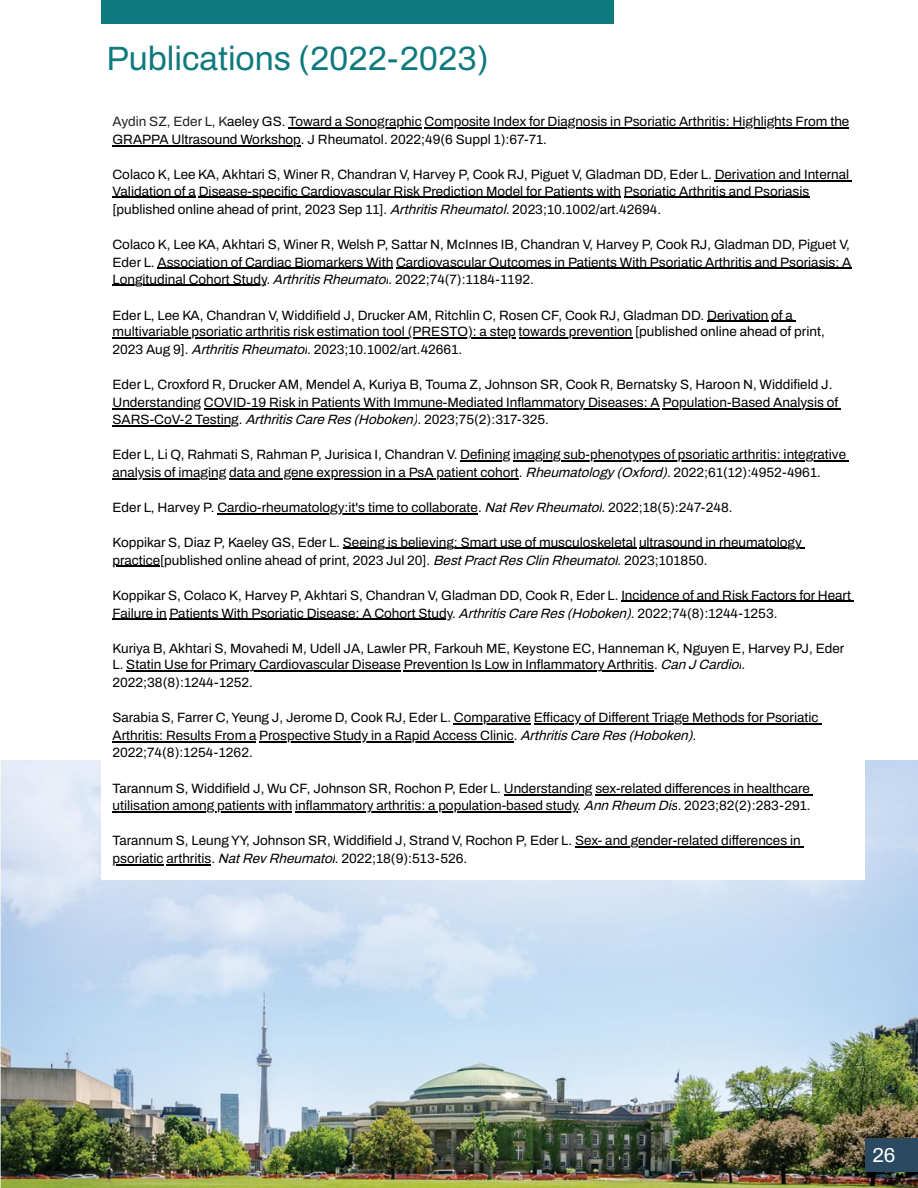
<style>
.page{position:relative;width:918px;height:1188px;background:#fff}
.page>*{position:absolute;margin:0;border:0;box-sizing:border-box;transform-origin:0 0}
.t1{font:600 33.75px "Archivo";color:#0f7a7d}
.t2{font:600 20.25px "Archivo";color:#fff}
.t3{font:600 13.5px/17.4px "Archivo";color:#000}
.s1{color:#212121}
.s2{font-style:italic}
</style>
<div class="page">
<img style="left:0;top:760px;width:918px;height:428px">
<div style="left:101px;top:0;width:513px;height:24px;background:#0f7a7d"></div>
<div style="left:101px;top:102px;width:764px;height:778px;background:#fff"></div>
<hr style="left:288px;top:127px;width:134px;height:1px;background:#000">
<hr style="left:425px;top:127px;width:424px;height:1px;background:#000">
<hr style="left:112px;top:145px;width:189px;height:1px;background:#000">
<hr style="left:715px;top:180px;width:134px;height:1px;background:#000">
<hr style="left:112px;top:197px;width:84px;height:1px;background:#000">
<hr style="left:199px;top:197px;width:422px;height:1px;background:#000">
<hr style="left:624px;top:197px;width:185px;height:1px;background:#000">
<hr style="left:158px;top:268px;width:235px;height:1px;background:#000">
<hr style="left:396px;top:268px;width:456px;height:1px;background:#000">
<hr style="left:112px;top:285px;width:154px;height:1px;background:#000">
<hr style="left:707px;top:321px;width:61px;height:1px;background:#000">
<svg style="left:771px;top:321px;width:25px;height:1px"></svg>
<hr style="left:112px;top:338px;width:404px;height:1px;background:#000">
<hr style="left:519px;top:338px;width:113px;height:1px;background:#000">
<hr style="left:112px;top:408px;width:89px;height:2px;background:#000">
<hr style="left:204px;top:408px;width:456px;height:2px;background:#000">
<hr style="left:663px;top:408px;width:175px;height:2px;background:#000">
<hr style="left:112px;top:425px;width:127px;height:1px;background:#000">
<hr style="left:460px;top:460px;width:50px;height:1px;background:#000">
<hr style="left:513px;top:460px;width:333px;height:1px;background:#000">
<hr style="left:112px;top:478px;width:114px;height:1px;background:#000">
<hr style="left:229px;top:478px;width:290px;height:1px;background:#000">
<hr style="left:217px;top:513px;width:261px;height:1px;background:#000">
<hr style="left:343px;top:548px;width:293px;height:1px;background:#000">
<hr style="left:639px;top:548px;width:163px;height:1px;background:#000">
<hr style="left:112px;top:566px;width:48px;height:1px;background:#000">
<hr style="left:621px;top:601px;width:230px;height:1px;background:#000">
<hr style="left:112px;top:619px;width:55px;height:1px;background:#000">
<hr style="left:169px;top:619px;width:283px;height:1px;background:#000">
<hr style="left:126px;top:670px;width:275px;height:2px;background:#000">
<hr style="left:404px;top:670px;width:250px;height:2px;background:#000">
<hr style="left:454px;top:723px;width:77px;height:1px;background:#000">
<hr style="left:534px;top:723px;width:285px;height:1px;background:#000">
<hr style="left:112px;top:741px;width:144px;height:1px;background:#000">
<hr style="left:259px;top:741px;width:255px;height:1px;background:#000">
<hr style="left:504px;top:794px;width:89px;height:1px;background:#000">
<hr style="left:595px;top:794px;width:215px;height:1px;background:#000">
<hr style="left:112px;top:811px;width:180px;height:1px;background:#000">
<hr style="left:295px;top:811px;width:282px;height:1px;background:#000">
<hr style="left:575px;top:846px;width:226px;height:1px;background:#000">
<hr style="left:112px;top:864px;width:52px;height:1px;background:#000">
<hr style="left:166px;top:864px;width:45px;height:1px;background:#000">
<div style="left:865px;top:1138px;width:53px;height:34px;background:#2b4a61"></div>
<h1 class="t1" style="left:106px;top:40px;width:384px">Publications (2022-2023)</h1>
<p class="t3" style="left:112px;top:112px;width:738px;line-height:18px"><span class="s1">Aydin SZ, Eder L, K</span>aeley GS. Toward a Sonographic Composite Index for Diagnosis in Psoriatic Arthritis: Highlights From the<br>GRAPPA Ultrasound Workshop. J Rheumatol. 2022;49(6 Suppl 1):67-71.</p>
<p class="t3" style="left:112px;top:166px;width:738px">Colaco K, Lee KA, Akhtari S, Winer R, Chandran V, Harvey P, Cook RJ, Piguet V, Gladman DD, Eder L. Derivation and Internal<br>Validation of a Disease-specific Cardiovascular Risk Prediction Model for Patients with Psoriatic Arthritis and Psoriasis [published online ahead of print, 2023 Sep 11]. <span class="s2">ArthritisRheumatol.</span>2023;10.1002/art.42694.</p>
<p class="t3" style="left:112px;top:235px;width:741px;text-align:justify">Colaco K, Lee KA, Akhtari S, Winer R, Welsh P, Sattar N, McInnes IB, Chandran V, Harvey P, Cook RJ, Gladman DD, Piguet V, Eder L. Association of Cardiac Biomarkers With Cardiovascular Outcomes in Patients With Psoriatic Arthritis and Psoriasis: A Longitudinal Cohort Study. <span class="s2">ArthritisRheumatol</span>. 2022;74(7):1184-1192.</p>
<p class="t3" style="left:112px;top:306px;width:714px">Eder L, Lee KA, Chandran V, Widdifield J, Drucker AM, Ritchlin C, Rosen CF, Cook RJ, Gladman DD. Derivation of a multivariable psoriatic arthritis risk estimation tool (PRESTO): a step towards prevention [published online ahead of print,<br>2023 Aug 9]. <span class="s2">ArthritisRheumatol</span>. 2023;10.1002/art.42661.</p>
<p class="t3" style="left:112px;top:376px;width:727px">Eder L, Croxford R, Drucker AM, Mendel A, Kuriya B, Touma Z, Johnson SR, Cook R, Bernatsky S, Haroon N, Widdifield J.<br>Understanding COVID-19 Risk in Patients With Immune-Mediated Inflammatory Diseases: A Population-Based Analysis of<br>SARS-CoV-2 Testing. <span class="s2">ArthritisCareRes(Hoboken)</span>. 2023;75(2):317-325.</p>
<p class="t3" style="left:112px;top:445px;width:735px;line-height:18px">Eder L, Li Q, Rahmati S, Rahman P, Jurisica I, Chandran V. Defi ning imaging sub-phenotypes of psoriatic arthritis: integrative analysis of imaging data and gene expression in a PsA patient cohort. <span class="s2">Rheumatology(Oxford)</span>. 2022;61(12):4952-4961.</p>
<p class="t3" style="left:112px;top:499px;width:622px">Eder L, Harvey P. Cardio-rheumatology:it's time to collaborate. <span class="s2">NatRevRheumatol</span>. 2022;18(5):247-248.</p>
<p class="t3" style="left:112px;top:533px;width:691px;line-height:18px">Koppikar S, Diaz P, Kaeley GS, Eder L. Seeing is believing: Smart use of musculoskeletal ultrasound in rheumatology practice[published online ahead of print, 2023 Jul 20]. <span class="s2">BestPractResClinRheumatol</span>. 2023;101850.</p>
<p class="t3" style="left:112px;top:586px;width:740px;line-height:18px">Koppikar S, Colaco K, Harvey P, Akhtari S, Chandran V, Gladman DD, Cook R, Eder L. Incidence of and Risk Factors for Heart<br>Failure in Patients With Psoriatic Disease: A Cohort Study. <span class="s2">ArthritisCareRes(Hoboken)</span>. 2022;74(8):1244-1253.</p>
<p class="t3" style="left:112px;top:639px;width:733px">Kuriya B, Akhtari S, Movahedi M, Udell JA, Lawler PR, Farkouh ME, Keystone EC, Hanneman K, Nguyen E, Harvey PJ, Eder<br>L. Statin Use for Primary Cardiovascular Disease Prevention Is Low in Inflammatory Arthritis. <span class="s2">CanJCardiol</span>.<br>2022;38(8):1244-1252.</p>
<p class="t3" style="left:112px;top:709px;width:708px">Sarabia S, Farrer C, Yeung J, Jerome D, Cook RJ, Eder L. Comparative Efficacy of Different Triage Methods for Psoriatic<br>Arthritis: Results From a Prospective Study in a Rapid Access Clinic. <span class="s2">ArthritisCareRes(Hoboken)</span>.<br>2022;74(8):1254-1262.</p>
<p class="t3" style="left:112px;top:780px;width:700px;line-height:16.8px">Tarannum S, Widdifield J, Wu CF, Johnson SR, Rochon P, Eder L. Understanding sex-related differences in healthcare utilisation among patients with inflammatory arthritis: a population-based study. <span class="s2">AnnRheumDis</span>. 2023;82(2):283-291.</p>
<p class="t3" style="left:112px;top:831px;width:690px;line-height:18px">Tarannum S, Leung YY, Johnson SR, Widdifield J, Strand V, Rochon P, Eder L. Sex- and gender-related differences in psoriatic arthritis. <span class="s2">NatRevRheumatol</span>. 2022;18(9):513-526.</p>
<h2 class="t2" style="left:872px;top:1144px;width:25px">26</h2>
</div>
